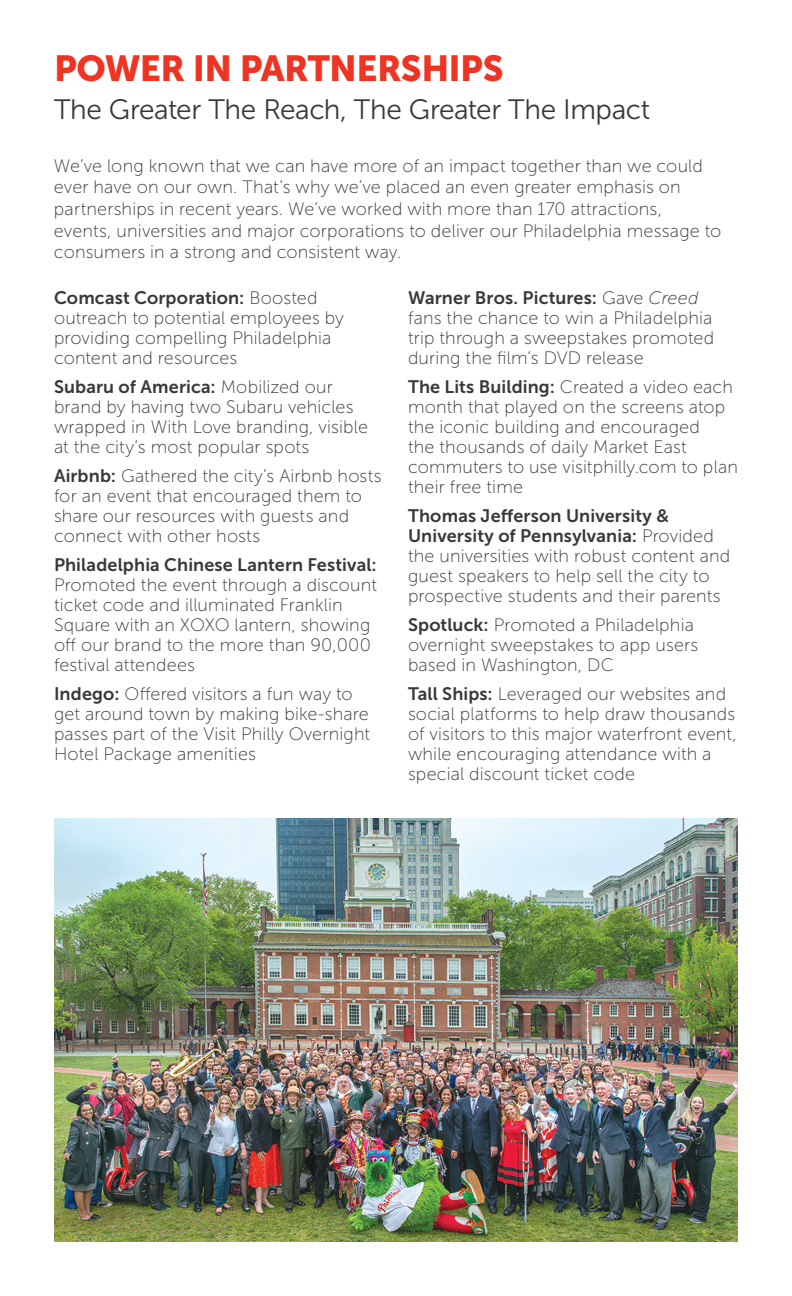
<style>
.page{position:relative;width:792px;height:1296px;background:#fff}
.page>*{position:absolute;margin:0;border:0;box-sizing:border-box;transform-origin:0 0}
.t1{font:36px "Museo Sans 900";letter-spacing:-.02em;color:#ee3524}
.t2{font:28px "Museo Sans 300";letter-spacing:-.015em;color:#383839}
.t3{font:18px/20px "Museo Sans 100";letter-spacing:.01em;color:#383839}
.t4{font:18px/20px "Museo Sans 700";letter-spacing:.01em;color:#383839}
.s1{font-family:"Museo Sans 100"}
.s2{font-family:"Museo Sans 700"}
.s3{font-family:"Museo Sans 100";font-style:italic}
.s4{font-family:"Gotham";font-weight:500}
</style>
<div class="page">
<img style="left:54px;top:819px;width:684px;height:423px">
<h1 class="t1" style="left:54px;top:48px;width:451px">POWER IN PARTNERSHIPS</h1>
<h2 class="t2" style="left:54px;top:94px;width:598px">The Greater The Reach, The Greater The Impact</h2>
<p class="t3" style="left:54px;top:155px;width:669px;line-height:21.6px">We’ve long known that we can have more of an impact together than we could ever have on our own. That’s why we’ve placed an even greater emphasis on partnerships in recent years. We’ve worked with more than 170 attractions, events, universities and major corporations to deliver our Philadelphia message to consumers in a strong and consistent way.</p>
<p class="t4" style="left:54px;top:288px;width:265px">Comcast Corporation: <span class="s1">Boosted</span></p>
<p class="t3" style="left:54px;top:308px;width:292px">outreach to potential employees by providing compelling Philadelphia content and resources</p>
<p class="t4" style="left:54px;top:377px;width:280px">Subaru of America: <span class="s1">Mobilized our</span></p>
<p class="t3" style="left:54px;top:397px;width:315px">brand by having two Subaru vehicles wrapped in With Love branding, visible at the city’s most popular spots</p>
<p class="t3" style="left:54px;top:466px;width:329px"><span class="s2">Airbnb:</span> Gathered the city’s Airbnb hosts for an event that encouraged them to share our resources with guests and connect with other hosts</p>
<p class="t4" style="left:54px;top:555px;width:324px">Philadelphia Chinese Lantern Festival:</p>
<p class="t3" style="left:54px;top:575px;width:325px">Promoted the event through a discount ticket code and illuminated Franklin Square with an XOXO lantern, showing off our brand to the more than 90,000 festival attendees</p>
<p class="t3" style="left:54px;top:684px;width:318px"><span class="s2">Indego:</span> Offered visitors a fun way to get around town by making bike-share passes part of the Visit Philly Overnight Hotel Package amenities</p>
<p class="t4" style="left:408px;top:288px;width:292px">Warner Bros. Pictures: <span class="s1">Gave</span> <span class="s3">Creed</span></p>
<p class="t3" style="left:408px;top:308px;width:308px;text-align:justify">fans the chance to win a Philadelphia trip through a sweepstakes promoted during the film’s DVD release</p>
<p class="t3" style="left:408px;top:377px;width:331px"><span class="s2">The Lits Building:</span> Created a video each month that played on the screens atop the iconic building and encouraged<br>the thousands of daily Market East commuters to use visitphilly.com to plan their free time</p>
<p class="t4" style="left:408px;top:506px;width:307px">Thomas Jefferson University <span class="s4">&amp;<br></span>University of Pennsylvania: <span class="s1">Provided</span></p>
<p class="t3" style="left:408px;top:546px;width:324px">the universities with robust content and guest speakers to help sell the city to prospective students and their parents</p>
<p class="t3" style="left:408px;top:615px;width:292px"><span class="s2">Spotluck:</span> Promoted a Philadelphia overnight sweepstakes to app users based in Washington, DC</p>
<p class="t3" style="left:408px;top:684px;width:330px"><span class="s2">Tall Ships:</span> Leveraged our websites and social platforms to help draw thousands of visitors to this major waterfront event, while encouraging attendance with a special discount ticket code</p>
</div>
